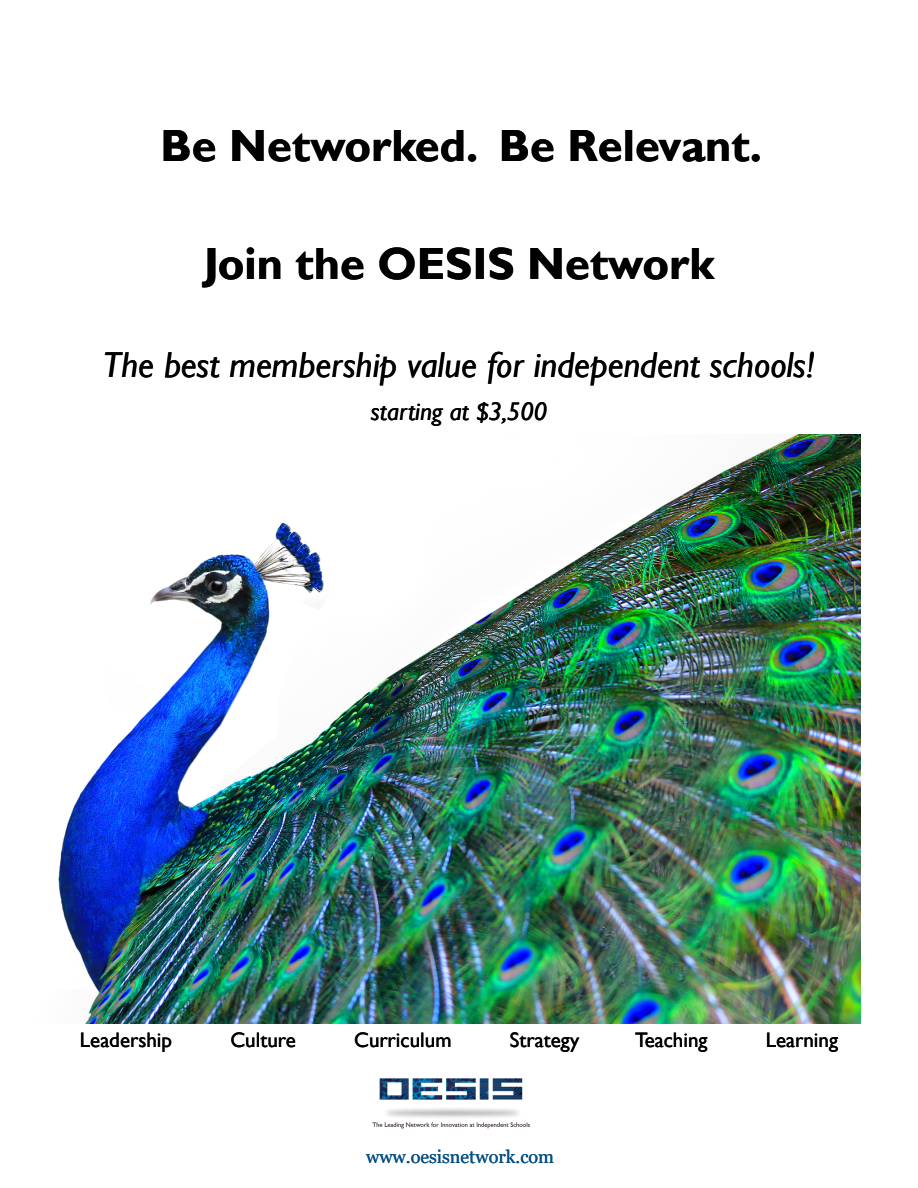
<style>
.page{position:relative;width:918px;height:1188px;background:#fff}
.page>*{position:absolute;margin:0;border:0;box-sizing:border-box;transform-origin:0 0}
.t1{font:700 45px "Gill Sans";color:#000}
.t2{font:italic 36px "Gill Sans";color:#000}
.t3{font:italic 25.5px "Gill Sans";color:#000}
.t4{font:21px "Gill Sans";color:#000}
.t5{font:18px "Georgia";color:#075085}
</style>
<div class="page">
<img style="left:372px;top:1078px;width:158px;height:51px">
<img style="left:58px;top:434px;width:803px;height:589px">
<h1 class="t1" style="left:161px;top:118px;width:603px">Be Networked. Be Relevant.</h1>
<h1 class="t1" style="left:204px;top:237px;width:512px">Join the OESIS Network</h1>
<h2 class="t2" style="left:103px;top:344px;width:713px">The best membership value for independent schools!</h2>
<p class="t3" style="left:371px;top:396px;width:178px">starting at $3,500</p>
<p class="t4" style="left:80px;top:1027px;width:94px">Leadership</p>
<p class="t4" style="left:230px;top:1027px;width:67px">Culture</p>
<p class="t4" style="left:354px;top:1027px;width:99px">Curriculum</p>
<p class="t4" style="left:510px;top:1027px;width:71px">Strategy</p>
<p class="t4" style="left:635px;top:1027px;width:74px">Teaching</p>
<p class="t4" style="left:766px;top:1027px;width:74px">Learning</p>
<p class="t5" style="left:366px;top:1146px;width:190px">www.oesisnetwork.com</p>
</div>
